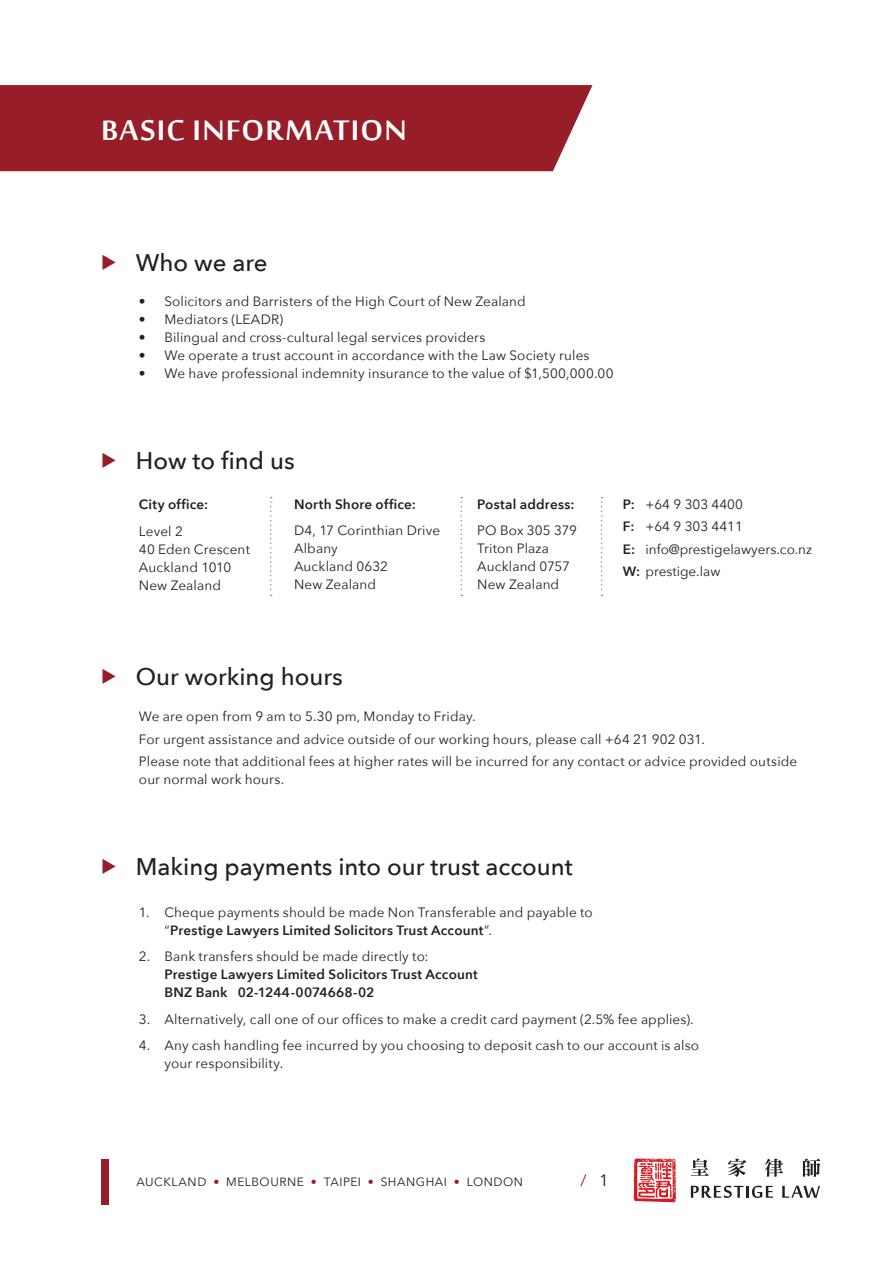
<style>
.page{position:relative;width:893px;height:1263px;background:#fff}
.page>*{position:absolute;margin:0;border:0;box-sizing:border-box;transform-origin:0 0}
.t1{font:700 39px "Sakkal Majalla";letter-spacing:.03em;color:#fff}
.t2{font:500 24px "Avenir Next";color:#231f20}
.t3{font:16.5px "Avenir Next";color:#971e29}
.t4{font:13.5px/18px "Avenir Next";letter-spacing:.01em;color:#231f20}
.t5{font:600 13.5px/18px "Avenir Next";letter-spacing:.015em;color:#231f20}
.t6{font:12px "Avenir Next";letter-spacing:.045em;color:#231f20}
.s1{font-weight:600}
.s2{color:#971e29}
.s3{color:#231f20}
</style>
<div class="page">
<svg style="left:691px;top:1186px;width:82px;height:12px"></svg>
<svg style="left:782px;top:1185px;width:38px;height:13px"></svg>
<svg style="left:691px;top:1158px;width:18px;height:18px"></svg>
<svg style="left:728px;top:1158px;width:18px;height:19px"></svg>
<svg style="left:765px;top:1158px;width:18px;height:19px"></svg>
<svg style="left:803px;top:1158px;width:17px;height:19px"></svg>
<svg style="left:634px;top:1158px;width:42px;height:44px"></svg>
<div style="left:101px;top:1159px;width:8px;height:45px;background:#971e29"></div>
<div style="left:0;top:85px;width:592px;height:86px;background:#971e29"></div>
<svg style="left:270px;top:497px;width:2px;height:99px"></svg>
<svg style="left:460px;top:497px;width:2px;height:99px"></svg>
<svg style="left:601px;top:497px;width:2px;height:99px"></svg>
<h1 class="t1" style="left:101px;top:109px;width:307px">BASIC INFORMATION</h1>
<h2 class="t2" style="left:136px;top:243px;width:133px">Who we are</h2>
<p class="t4" style="left:139px;top:292px;width:388px">• Solicitors and Barristers of the High Court of New Zealand</p>
<p class="t4" style="left:139px;top:310px;width:146px">• Mediators (LEADR)</p>
<p class="t4" style="left:139px;top:328px;width:348px">• Bilingual and cross-cultural legal services providers</p>
<p class="t4" style="left:139px;top:346px;width:452px">• We operate a trust account in accordance with the Law Society rules</p>
<p class="t4" style="left:139px;top:364px;width:476px">• We have professional indemnity insurance to the value of $1,500,000.00</p>
<h2 class="t2" style="left:136px;top:440px;width:160px">How to find us</h2>
<p class="t5" style="left:139px;top:495px;width:71px">City office:</p>
<p class="t4" style="left:139px;top:521px;width:112px">Level 2<br>40 Eden Crescent<br>Auckland 1010<br>New Zealand</p>
<p class="t5" style="left:294px;top:495px;width:123px">North Shore office:</p>
<p class="t4" style="left:294px;top:521px;width:148px">D4, 17 Corinthian Drive<br>Albany<br>Auckland 0632<br>New Zealand</p>
<p class="t5" style="left:477px;top:495px;width:99px">Postal address:</p>
<p class="t4" style="left:477px;top:521px;width:101px">PO Box 305 379<br>Triton Plaza<br>Auckland 0757<br>New Zealand</p>
<p class="t4" style="left:623px;top:493px;width:191px;line-height:22.2px"><span class="s1">P:</span> +64 9 303 4400<br><span class="s1">F:</span> +64 9 303 4411<br><span class="s1">E:</span> info@prestigelawyers.co.nz<br><span class="s1">W:</span> prestige.law</p>
<h2 class="t2" style="left:136px;top:656px;width:208px">Our working hours</h2>
<p class="t4" style="left:139px;top:705px;width:660px;line-height:22.2px">We are open from 9 am to 5.30 pm, Monday to Friday.<br>For urgent assistance and advice outside of our working hours, please call +64 21 902 031.<br>Please note that additional fees at higher rates will be incurred for any contact or advice provided outside</p>
<p class="t4" style="left:139px;top:770px;width:147px">our normal work hours.</p>
<h2 class="t2" style="left:136px;top:846px;width:438px">Making payments into our trust account</h2>
<p class="t4" style="left:164px;top:902px;width:430px;text-indent:-26px">1. Cheque payments should be made Non Transferable and payable to “<span class="s1">Prestige Lawyers Limited Solicitors Trust Account</span>”.</p>
<p class="t4" style="left:139px;top:947px;width:291px">2. Bank transfers should be made directly to:</p>
<p class="t5" style="left:164px;top:965px;width:315px">Prestige Lawyers Limited Solicitors Trust Account<br>BNZ Bank 02-1244-0074668-02</p>
<p class="t4" style="left:139px;top:1009px;width:556px">3. Alternatively, call one of our offices to make a credit card payment (2.5% fee applies).</p>
<p class="t4" style="left:164px;top:1036px;width:536px;text-indent:-26px">4. Any cash handling fee incurred by you choosing to deposit cash to our account is also your responsibility.</p>
<p class="t6" style="left:137px;top:1171px;width:388px">AUCKLAND <span class="s2">•</span> MELBOURNE <span class="s2">•</span> TAIPEI <span class="s2">•</span> SHANGHAI <span class="s2">•</span> LONDON</p>
<p class="t3" style="left:581px;top:1166px;width:30px">/ <span class="s3">1</span></p>
</div>
